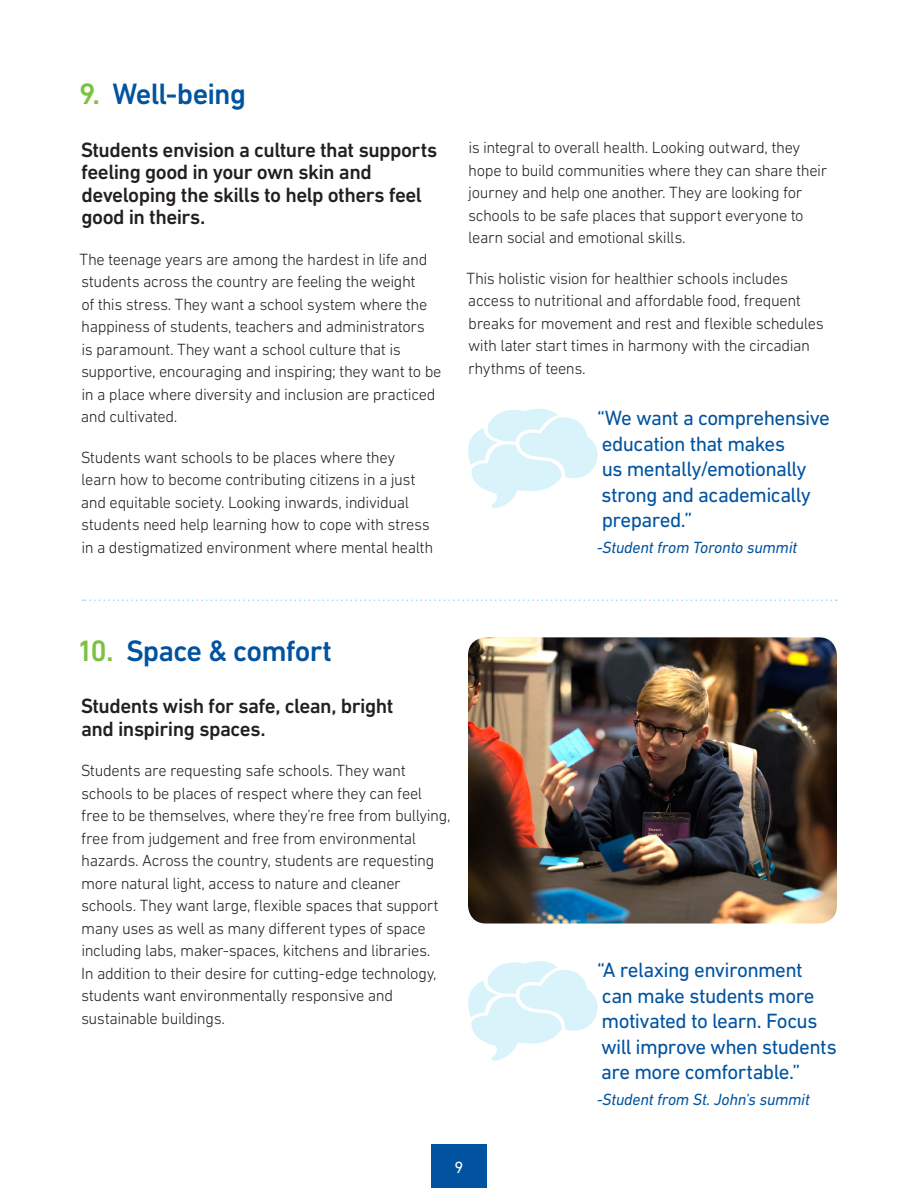
<style>
.page{position:relative;width:918px;height:1188px;background:#fff}
.page>*{position:absolute;margin:0;border:0;box-sizing:border-box;transform-origin:0 0}
.Body_Copy{font:500 30px "DIN Next W1 G";letter-spacing:-.025em;color:#0153a0}
.Body_Copy-2{font:21px/25.5px "DIN Next W1 G";letter-spacing:-.03em;color:#0153a0}
.Body_Copy-3{font:500 21px/22.5px "DIN Next W1 G";letter-spacing:-.025em;color:#231f20}
.Body_Copy-4{font:300 16.5px/22.5px "DIN Next W1 G";letter-spacing:-.025em;color:#231f20}
.Body_Copy-5{font:italic 16.5px "DIN Next W1 G";letter-spacing:-.015em;color:#0153a0}
.t1{font:16.5px "DIN Next W1 G";color:#fff}
.s1{color:#7bc142}
</style>
<div class="page">
<div style="left:431px;top:1145px;width:56px;height:43px;background:#0153a0"></div>
<svg style="left:468px;top:408px;width:130px;height:100px"></svg>
<svg style="left:468px;top:961px;width:130px;height:100px"></svg>
<svg style="left:82px;top:599px;width:755px;height:2px"></svg>
<img style="left:468px;top:637px;width:369px;height:287px">
<p class="Body_Copy" style="left:79px;top:77px;width:168px"><span class="s1">9.</span> Well-being</p>
<p class="Body_Copy-3" style="left:81px;top:138px;width:358px">Students envision a culture that supports feeling good in your own skin and developing the skills to help others feel good in theirs.</p>
<p class="Body_Copy-4" style="left:80px;top:248px;width:363px">The teenage years are among the hardest in life and students across the country are feeling the weight<br>of this stress. They want a school system where the happiness of students, teachers and administrators<br>is paramount. They want a school culture that is supportive, encouraging and inspiring; they want to be in a place where diversity and inclusion are practiced and cultivated.</p>
<p class="Body_Copy-4" style="left:81px;top:446px;width:354px">Students want schools to be places where they learn how to become contributing citizens in a just and equitable society. Looking inwards, individual students need help learning how to cope with stress in a destigmatized environment where mental health</p>
<p class="Body_Copy-4" style="left:468px;top:136px;width:361px">is integral to overall health. Looking outward, they hope to build communities where they can share their journey and help one another. They are looking for schools to be safe places that support everyone to learn social and emotional skills.</p>
<p class="Body_Copy-4" style="left:467px;top:267px;width:359px">This holistic vision for healthier schools includes access to nutritional and affordable food, frequent breaks for movement and rest and flexible schedules with later start times in harmony with the circadian rhythms of teens.</p>
<p class="Body_Copy-2" style="left:597px;top:405px;width:234px">“We want a comprehensive education that makes<br>us mentally/emotionally strong and academically prepared.”</p>
<p class="Body_Copy-5" style="left:597px;top:537px;width:202px">-Student from Toronto summit</p>
<p class="Body_Copy" style="left:77px;top:633px;width:257px"><span class="s1">10.</span> Space &amp; comfort</p>
<p class="Body_Copy-3" style="left:81px;top:695px;width:314px">Students wish for safe, clean, bright and inspiring spaces.</p>
<p class="Body_Copy-4" style="left:81px;top:759px;width:372px">Students are requesting safe schools. They want schools to be places of respect where they can feel free to be themselves, where they’re free from bullying, free from judgement and free from environmental hazards. Across the country, students are requesting more natural light, access to nature and cleaner schools. They want large, flexible spaces that support many uses as well as many different types of space including labs, maker-spaces, kitchens and libraries.<br>In addition to their desire for cutting-edge technology, students want environmentally responsive and sustainable buildings.</p>
<p class="Body_Copy-2" style="left:597px;top:957px;width:241px">“A relaxing environment can make students more motivated to learn. Focus will improve when students are more comfortable.”</p>
<p class="Body_Copy-5" style="left:597px;top:1090px;width:215px">-Student from St. John’s summit</p>
<p class="t1" style="left:455px;top:1158px;width:10px">9</p>
</div>
